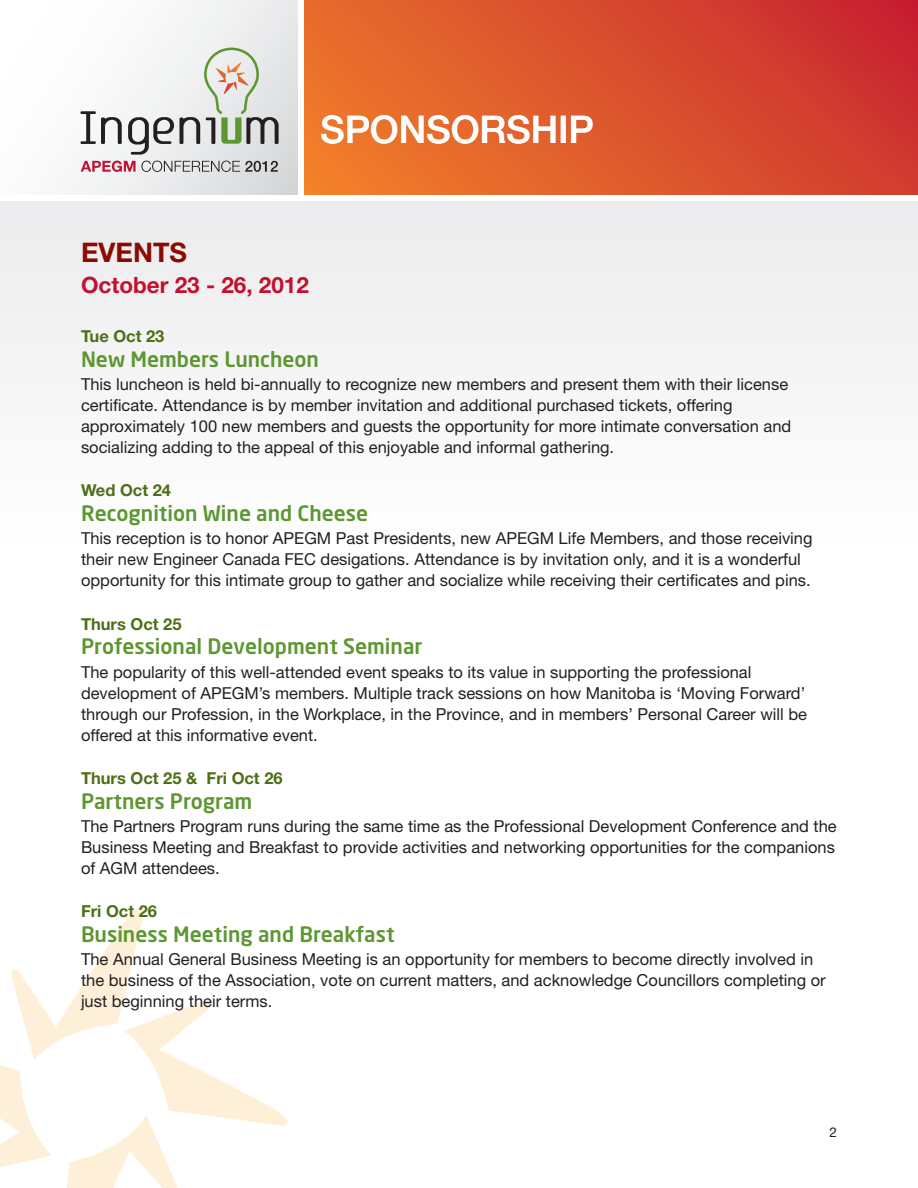
<style>
.page{position:relative;width:918px;height:1188px;background:#fff}
.page>*{position:absolute;margin:0;border:0;box-sizing:border-box;transform-origin:0 0}
.t1{font:500 38.1px "Helvetica Neue LT Std";letter-spacing:-.005em;color:#fff}
.t2{font:700 27px "Helvetica Neue LT Std";color:#8b0a02}
.t3{font:700 22.5px "Helvetica Neue LT Std";color:#c3102f}
.t4{font:500 21px "Neo Sans";color:#5c9731}
.t5{font:16.5px/21px "Helvetica Neue LT Std";color:#231f20}
.t6{font:700 16.5px "Helvetica Neue LT Std";color:#4e6e17}
.t7{font:13.5px "Helvetica Neue LT Std";color:#231f20}
</style>
<div class="page">
<div style="left:0;top:0;width:298px;height:194px;background:linear-gradient(to right,#fff,#e2e3e5)"></div>
<div style="left:304px;top:0;width:614px;height:194px;background:linear-gradient(to right,#ed782b,#cb2e30)"></div>
<svg style="left:80px;top:111px;width:42px;height:33px"></svg>
<svg style="left:81px;top:161px;width:197px;height:11px;background:#bca2a8"></svg>
<svg style="left:128px;top:48px;width:151px;height:107px"></svg>
<svg style="left:0;top:907px;width:287px;height:281px"></svg>
<div style="left:0;top:201px;width:918px;height:345px;background:#f5f5f6"></div>
<h1 class="t1" style="left:320px;top:107px;width:275px">SPONSORSHIP</h1>
<h2 class="t2" style="left:81px;top:236px;width:108px">Events</h2>
<h3 class="t3" style="left:81px;top:271px;width:230px">October 23 - 26, 2012</h3>
<p class="t6" style="left:81px;top:326px;width:85px">Tue Oct 23</p>
<p class="t4" style="left:81px;top:350px;width:240px">New Members Luncheon</p>
<p class="t5" style="left:81px;top:373px;width:712px">This luncheon is held bi-annually to recognize new members and present them with their license certificate. Attendance is by member invitation and additional purchased tickets, offering approximately 100 new members and guests the opportunity for more intimate conversation and socializing adding to the appeal of this enjoyable and informal gathering.</p>
<p class="t6" style="left:81px;top:480px;width:92px">Wed Oct 24</p>
<p class="t4" style="left:81px;top:504px;width:289px">Recognition Wine and Cheese</p>
<p class="t5" style="left:81px;top:528px;width:733px">This reception is to honor APEGM Past Presidents, new APEGM Life Members, and those receiving their new Engineer Canada FEC desigations. Attendance is by invitation only, and it is a wonderful opportunity for this intimate group to gather and socialize while receiving their certificates and pins.</p>
<p class="t6" style="left:81px;top:614px;width:102px">Thurs Oct 25</p>
<p class="t4" style="left:81px;top:638px;width:343px">Professional Development Seminar</p>
<p class="t5" style="left:81px;top:661px;width:728px">The popularity of this well-attended event speaks to its value in supporting the professional development of APEGM’s members. Multiple track sessions on how Manitoba is ‘Moving Forward’ through our Profession, in the Workplace, in the Province, and in members’ Personal Career will be offered at this informative event.</p>
<p class="t6" style="left:81px;top:768px;width:203px">Thurs Oct 25 &amp; Fri Oct 26</p>
<p class="t4" style="left:81px;top:792px;width:173px">Partners Program</p>
<p class="t5" style="left:81px;top:815px;width:757px;text-align:justify">The Partners Program runs during the same time as the Professional Development Conference and the Business Meeting and Breakfast to provide activities and networking opportunities for the companions of AGM attendees.</p>
<p class="t6" style="left:81px;top:901px;width:78px">Fri Oct 26</p>
<p class="t4" style="left:81px;top:925px;width:315px">Business Meeting and Breakfast</p>
<p class="t5" style="left:81px;top:949px;width:746px">The Annual General Business Meeting is an opportunity for members to become directly involved in the business of the Association, vote on current matters, and acknowledge Councillors completing or just beginning their terms.</p>
<p class="t7" style="left:829px;top:1124px;width:9px">2</p>
</div>
